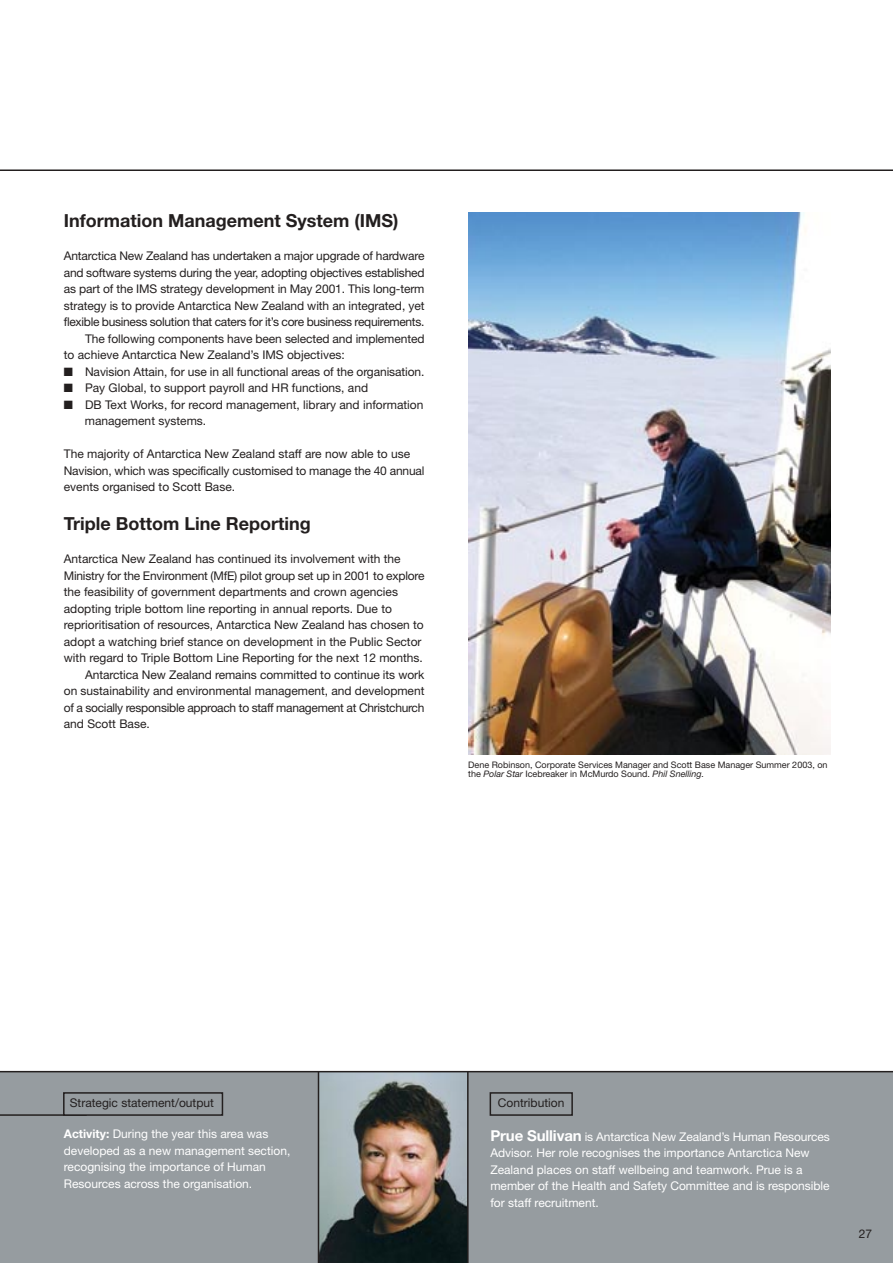
<style>
.page{position:relative;width:893px;height:1263px;background:#fff}
.page>*{position:absolute;margin:0;border:0;box-sizing:border-box;transform-origin:0 0}
.t1{font:700 18px "Helvetica Neue";color:#231f1f}
.t2{font:12px/16.5px "Helvetica Neue";letter-spacing:-.005em;color:#231f1f}
.t3{font:12px/16.5px "Helvetica Neue";color:#fff}
.t4{font:12px "Helvetica Neue";letter-spacing:-.025em;color:#231f1f}
.t5{font:9px/9px "Helvetica Neue";color:#231f1f}
.s1{font-style:italic}
.s2{font-weight:700}
.s3{font-weight:700;font-size:15px}
</style>
<div class="page">
<div style="left:0;top:1072px;width:892px;height:191px;background:#969ca0"></div>
<img style="left:319px;top:1072px;width:148px;height:191px">
<hr style="left:0;top:1071px;width:892px;height:1px;background:#231f1f">
<hr style="left:0;top:1114px;width:87px;height:2px;background:#231f1f">
<div style="left:63px;top:1092px;width:160px;height:24px;background:#969ca0;border:2px solid #231f1f"></div>
<div style="left:489px;top:1092px;width:84px;height:24px;background:#969ca0;border:2px solid #231f1f"></div>
<hr style="left:318px;top:1072px;width:1px;height:191px;background:#231f1f">
<hr style="left:467px;top:1072px;width:1px;height:191px;background:#231f1f">
<hr style="left:0;top:169px;width:892px;height:2px;background:#231f1f">
<img style="left:468px;top:212px;width:362px;height:542px">
<h1 class="t1" style="left:64px;top:214px;width:336px">Information Management System (IMS)</h1>
<p class="t2" style="left:64px;top:249px;width:362px">Antarctica New Zealand has undertaken a major upgrade of hardware</p>
<p class="t2" style="left:64px;top:265px;width:362px">and software systems during the year, adopting objectives established</p>
<p class="t2" style="left:64px;top:282px;width:362px">as part of the IMS strategy development in May 2001. This long-term</p>
<p class="t2" style="left:64px;top:298px;width:362px">strategy is to provide Antarctica New Zealand with an integrated, yet</p>
<p class="t4" style="left:64px;top:318px;width:362px">flexible business solution that caters for it’s core business requirements.</p>
<p class="t2" style="left:85px;top:331px;width:341px">The following components have been selected and implemented</p>
<p class="t2" style="left:64px;top:348px;width:282px">to achieve Antarctica New Zealand’s IMS objectives:</p>
<p class="t2" style="left:64px;top:364px;width:362px">■ Navision Attain, for use in all functional areas of the organisation.</p>
<p class="t2" style="left:64px;top:381px;width:306px">■ Pay Global, to support payroll and HR functions, and</p>
<p class="t2" style="left:85px;top:397px;width:340px;text-indent:-21px">■ DB Text Works, for record management, library and information management systems.</p>
<p class="t2" style="left:64px;top:447px;width:362px">The majority of Antarctica New Zealand staff are now able to use<br>Navision, which was specifically customised to manage the 40 annual events organised to Scott Base.</p>
<h1 class="t1" style="left:64px;top:517px;width:248px">Triple Bottom Line Reporting</h1>
<p class="t2" style="left:64px;top:552px;width:338px">Antarctica New Zealand has continued its involvement with the</p>
<p class="t2" style="left:64px;top:568px;width:362px">Ministry for the Environment (MfE) pilot group set up in 2001 to explore</p>
<p class="t2" style="left:64px;top:585px;width:336px">the feasibility of government departments and crown agencies</p>
<p class="t2" style="left:64px;top:601px;width:330px">adopting triple bottom line reporting in annual reports. Due to</p>
<p class="t2" style="left:64px;top:618px;width:361px">reprioritisation of resources, Antarctica New Zealand has chosen to</p>
<p class="t2" style="left:64px;top:634px;width:359px">adopt a watching brief stance on development in the Public Sector</p>
<p class="t2" style="left:64px;top:651px;width:360px">with regard to Triple Bottom Line Reporting for the next 12 months.</p>
<p class="t2" style="left:85px;top:667px;width:341px">Antarctica New Zealand remains committed to continue its work</p>
<p class="t2" style="left:64px;top:684px;width:362px">on sustainability and environmental management, and development</p>
<p class="t4" style="left:64px;top:703px;width:362px">of a socially responsible approach to staff management at Christchurch</p>
<p class="t2" style="left:64px;top:717px;width:88px">and Scott Base.</p>
<p class="t5" style="left:468px;top:761px;width:361px">Dene Robinson, Corporate Services Manager and Scott Base Manager Summer 2003, on the <span class="s1">Polar Star</span> Icebreaker in McMurdo Sound. <span class="s1">Phil Snelling.</span></p>
<p class="t2" style="left:70px;top:1096px;width:146px">Strategic statement/output</p>
<p class="t2" style="left:498px;top:1096px;width:68px">Contribution</p>
<p class="t3" style="left:64px;top:1127px;width:228px"><span class="s2">Activity:</span> During the year this area was developed as a new management section, recognising the importance of Human Resources across the organisation.</p>
<p class="t3" style="left:490px;top:1129px;width:341px"><span class="s3">Prue Sullivan</span> is Antarctica New Zealand’s Human Resources Advisor. Her role recognises the importance Antarctica New Zealand places on staff wellbeing and teamwork. Prue is a member of the Health and Safety Committee and is responsible for staff recruitment.</p>
<p class="t2" style="left:858px;top:1226px;width:15px">27</p>
</div>
